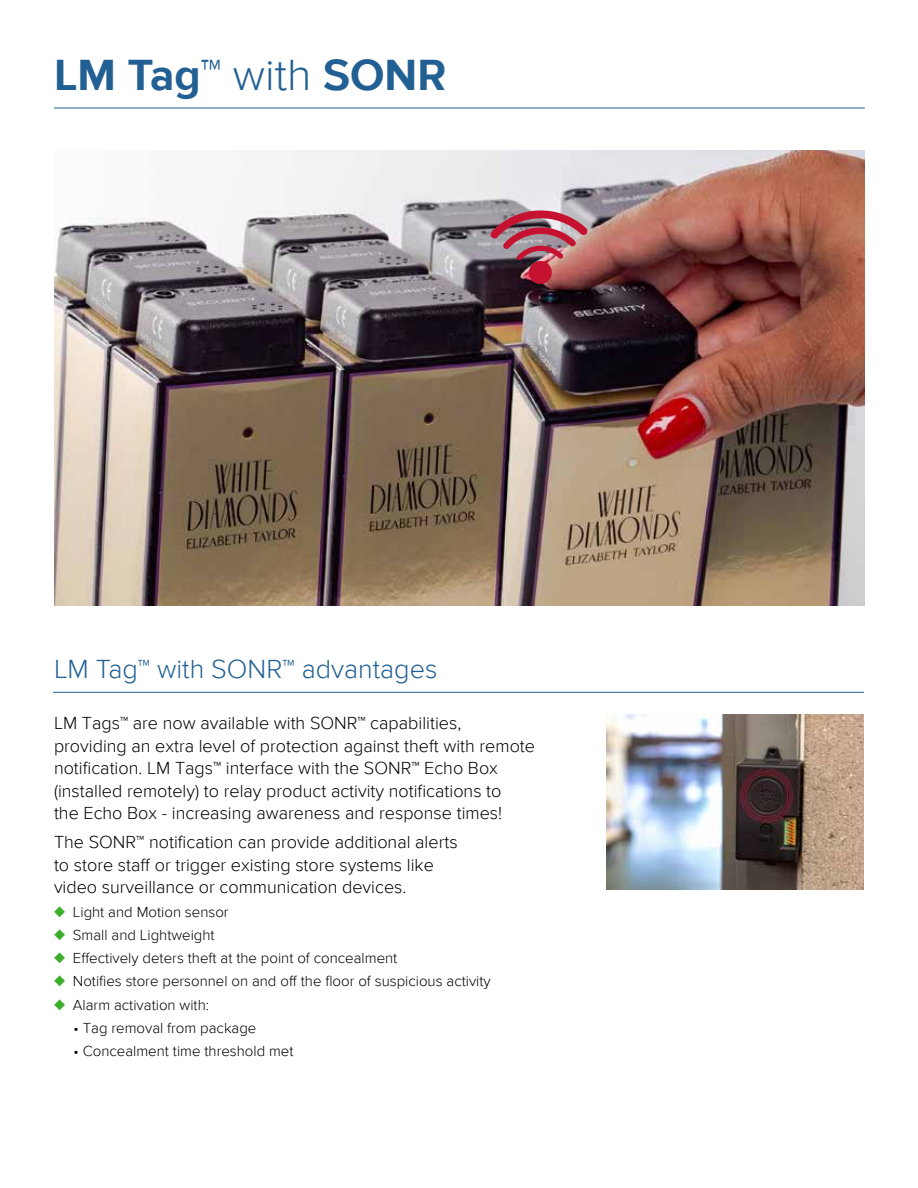
<style>
.page{position:relative;width:918px;height:1188px;background:#fff}
.page>*{position:absolute;margin:0;border:0;box-sizing:border-box;transform-origin:0 0}
.t1{font:700 45px "Proxima Nova";color:#226093}
.t2{font:300 27px "Proxima Nova";color:#226093}
.t3{font:300 18px/22.5px "Proxima Nova";color:#000}
.t4{font:300 15px "Proxima Nova";color:#000}
.s1{font-weight:300}
.s2{color:#3dae2b}
</style>
<div class="page">
<img style="left:54px;top:150px;width:811px;height:456px">
<hr style="left:53px;top:692px;width:811px;height:1px;background:#226093">
<hr style="left:54px;top:108px;width:811px;height:1px;background:#216092">
<img style="left:491px;top:210px;width:96px;height:74px">
<img style="left:606px;top:715px;width:258px;height:175px">
<h1 class="t1" style="left:54px;top:49px;width:394px">LM Tag™ <span class="s1">with</span> SONR</h1>
<h2 class="t2" style="left:54px;top:654px;width:385px">LM Tag™ with SONR™ advantages</h2>
<p class="t3" style="left:54px;top:712px;width:483px">LM Tags™ are now available with SONR™ capabilities, providing an extra level of protection against theft with remote notification. LM Tags™ interface with the SONR™ Echo Box (installed remotely) to relay product activity notifications to<br>the Echo Box - increasing awareness and response times!</p>
<p class="t3" style="left:54px;top:832px;width:405px">The SONR™ notification can provide additional alerts to store staff or trigger existing store systems like video surveillance or communication devices.</p>
<p class="t4" style="left:54px;top:903px;width:176px"><span class="s2">◆</span> Light and Motion sensor</p>
<p class="t4" style="left:54px;top:926px;width:162px"><span class="s2">◆</span> Small and Lightweight</p>
<p class="t4" style="left:54px;top:949px;width:345px"><span class="s2">◆</span> Effectively deters theft at the point of concealment</p>
<p class="t4" style="left:54px;top:973px;width:438px"><span class="s2">◆</span> Notifies store personnel on and off the floor of suspicious activity</p>
<p class="t4" style="left:54px;top:996px;width:157px"><span class="s2">◆</span> Alarm activation with:</p>
<p class="t4" style="left:73px;top:1019px;width:184px">• Tag removal from package</p>
<p class="t4" style="left:73px;top:1042px;width:222px">• Concealment time threshold met</p>
</div>
